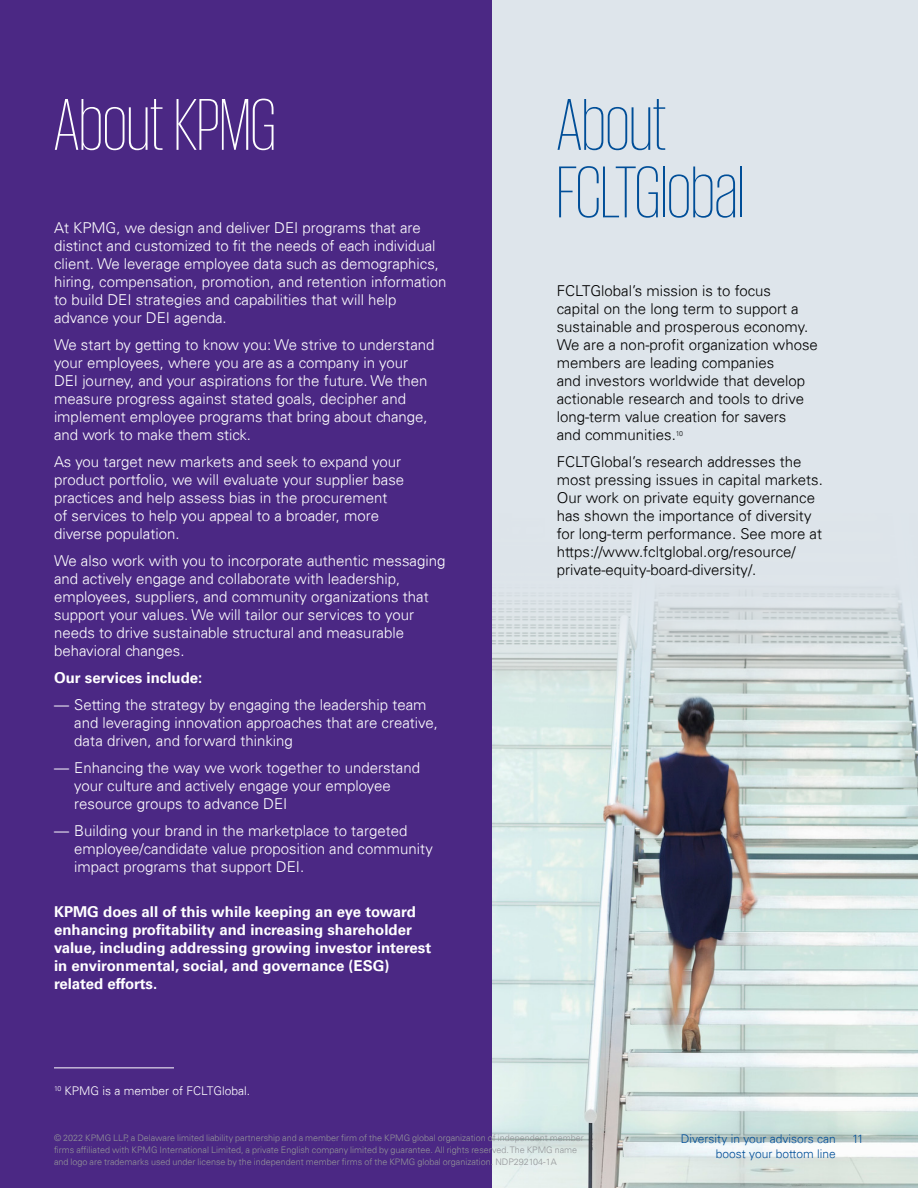
<style>
.page{position:relative;width:918px;height:1188px;background:#fff}
.page>*{position:absolute;margin:0;border:0;box-sizing:border-box;transform-origin:0 0}
.t1{font:200 75px/67.5px "KPMG";color:#004e98}
.t2{font:200 75px "KPMG";color:#fff}
.t3{font:300 15px/18px "Univers 45";color:#fff}
.t4{font:300 15px/18px "Univers 45";color:#000}
.t5{font:700 15px/18px "Univers 65";color:#fff}
.t6{font:300 12px "Univers 45";color:#004e98}
.t7{font:300 12px "Univers 45";color:#fff}
.t8{font:300 9px/12px "Univers 45";color:#939598}
</style>
<div class="page">
<div style="left:0;top:0;width:492px;height:1188px;background:#4b2884"></div>
<div style="left:492px;top:0;width:426px;height:1188px;background:#dee5eb"></div>
<img style="left:492px;top:590px;width:426px;height:598px">
<hr style="left:54px;top:1067px;width:120px;height:1px;background:#fff">
<h1 class="t2" style="left:54px;top:89px;width:224px">About KPMG</h1>
<h1 class="t1" style="left:557px;top:89px;width:189px">About<br>FCLTGlobal</h1>
<p class="t3" style="left:54px;top:219px;width:394px">At KPMG, we design and deliver DEI programs that are distinct and customized to fit the needs of each individual client. We leverage employee data such as demographics, hiring, compensation, promotion, and retention information to build DEI strategies and capabilities that will help advance your DEI agenda.</p>
<p class="t3" style="left:54px;top:336px;width:382px">We start by getting to know you: We strive to understand your employees, where you are as a company in your DEI journey, and your aspirations for the future. We then measure progress against stated goals, decipher and implement employee programs that bring about change, and work to make them stick.</p>
<p class="t3" style="left:54px;top:453px;width:352px">As you target new markets and seek to expand your product portfolio, we will evaluate your supplier base practices and help assess bias in the procurement of services to help you appeal to a broader, more diverse population.</p>
<p class="t3" style="left:54px;top:552px;width:393px">We also work with you to incorporate authentic messaging and actively engage and collaborate with leadership, employees, suppliers, and community organizations that support your values. We will tailor our services to your needs to drive sustainable structural and measurable behavioral changes.</p>
<p class="t5" style="left:54px;top:669px;width:150px">Our services include:</p>
<p class="t3" style="left:74px;top:696px;width:365px;text-indent:-20px">— Setting the strategy by engaging the leadership team and leveraging innovation approaches that are creative, data driven, and forward thinking</p>
<p class="t3" style="left:74px;top:759px;width:347px;text-indent:-20px">— Enhancing the way we work together to understand your culture and actively engage your employee resource groups to advance DEI</p>
<p class="t3" style="left:74px;top:822px;width:360px;text-indent:-20px">— Building your brand in the marketplace to targeted employee/candidate value proposition and community impact programs that support DEI.</p>
<p class="t5" style="left:54px;top:903px;width:379px">KPMG does all of this while keeping an eye toward enhancing profitability and increasing shareholder value, including addressing growing investor interest in environmental, social, and governance (ESG) related efforts.</p>
<p class="t4" style="left:557px;top:281px;width:263px">FCLTGlobal’s mission is to focus<br>capital on the long term to support a sustainable and prosperous economy.<br>We are a non-profit organization whose members are leading companies<br>and investors worldwide that develop actionable research and tools to drive long-term value creation for savers<br>and communities.<sup>10</sup></p>
<p class="t4" style="left:557px;top:452px;width:268px">FCLTGlobal’s research addresses the most pressing issues in capital markets.<br>Our work on private equity governance has shown the importance of diversity for long-term performance. See more at https://www.fcltglobal.org/resource/ private-equity-board-diversity/.</p>
<p class="t7" style="left:54px;top:1084px;width:198px"><sup>10</sup> KPMG is a member of FCLTGlobal.</p>
<p class="t8" style="left:54px;top:1132px;width:531px">© 2022 KPMG LLP, a Delaware limited liability partnership and a member firm of the KPMG global organization of independent member firms affiliated with KPMG International Limited, a private English company limited by guarantee. All rights reserved. The KPMG name and logo are trademarks used under license by the independent member firms of the KPMG global organization. NDP292104-1A</p>
<p class="t6" style="left:681px;top:1132px;width:157px">Diversity in your advisors can</p>
<p class="t6" style="left:852px;top:1132px;width:13px">11</p>
<p class="t6" style="left:716px;top:1147px;width:121px">boost your bottom line</p>
</div>
